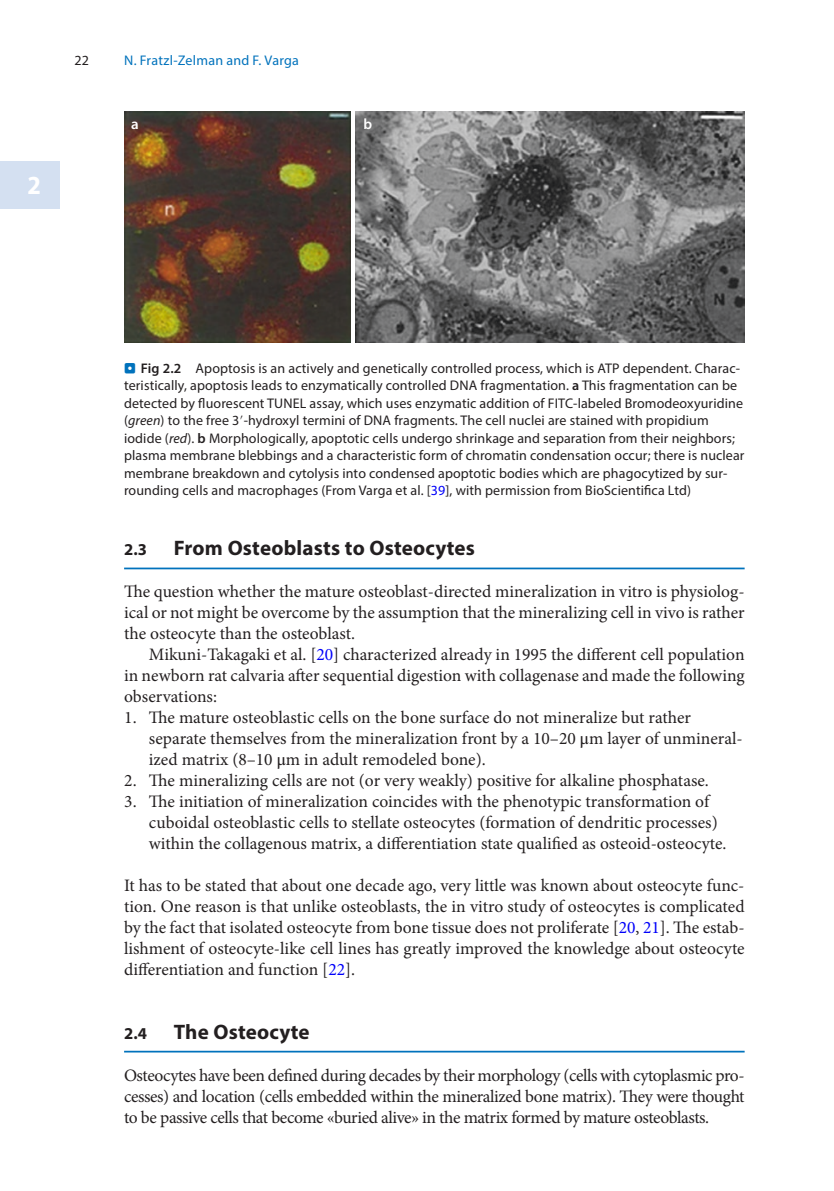
<style>
.page{position:relative;width:834px;height:1191px;background:#fff}
.page>*{position:absolute;margin:0;border:0;box-sizing:border-box;transform-origin:0 0}
.t1{font:700 semi-condensed 26.25px "Stngnh Myriad Pro";color:#fff}
.t2{font:700 21px "Qcdbpn Myriad Pro";letter-spacing:.01em;color:#231f20}
.t3{font:17.5px/21px "Qjcnqt Minion Pro";color:#231f20;text-align:justify}
.t4{font:700 16.62px "Qcdbpn Myriad Pro";color:#231f20}
.t5{font:600 14.88px "Rxysdy Myriad Pro";color:#fff}
.t6{font:14px/17.5px "Qqhbqd Myriad Pro";letter-spacing:.01em;color:#231f20}
.t7{font:14px "Jtdgkw Myriad Pro";letter-spacing:.015em;color:#0072bc}
.s1{font-family:"Fyfpch Blik Buttons";color:#0072bc}
.s2{font-family:"Kfvgvl Myriad Pro";font-weight:600}
.s3{font-family:"Lkjfss Myriad Pro";font-style:italic}
.s4{font-family:"Wpsjdk STIX General"}
.s5{color:#0000fa}
</style>
<div class="page">
<div style="left:0;top:161px;width:60px;height:48px;background:#d4e0f1"></div>
<hr style="left:124px;top:567px;width:620px;height:2px;background:#0072bc">
<hr style="left:124px;top:1050px;width:620px;height:2px;background:#0072bc">
<img style="left:124px;top:111px;width:226px;height:231px">
<img style="left:355px;top:111px;width:389px;height:231px">
<p class="t6" style="left:74px;top:51px;width:16px">22</p>
<h1 class="t1" style="left:27px;top:170px;width:15px">2</h1>
<p class="t7" style="left:124px;top:51px;width:176px">N. Fratzl-Zelman and F. Varga</p>
<p class="t5" style="left:131px;top:116px;width:9px">a</p>
<p class="t5" style="left:363px;top:116px;width:10px">b</p>
<p class="t6" style="left:124px;top:359px;width:622px"><span class="s1">..</span> <span class="s2">Fig 2.2</span> Apoptosis is an actively and genetically controlled process, which is ATP dependent. Charac&shy;teristically, apoptosis leads to enzymatically controlled DNA fragmentation. <span class="s2">a</span> This fragmentation can be detected by fluorescent TUNEL assay, which uses enzymatic addition of FITC-labeled Bromodeoxyuridine (<span class="s3">green</span>) to the free 3<span class="s4">′</span>-hydroxyl termini of DNA fragments. The cell nuclei are stained with propidium iodide (<span class="s3">red</span>). <span class="s2">b</span> Morphologically, apoptotic cells undergo shrinkage and separation from their neighbors; plasma membrane blebbings and a characteristic form of chromatin condensation occur; there is nuclear membrane breakdown and cytolysis into condensed apoptotic bodies which are phagocytized by sur&shy;rounding cells and macrophages (From Varga et al. [<span class="s5">39</span>], with permission from BioScientifica Ltd)</p>
<p class="t4" style="left:124px;top:539px;width:25px">2.3</p>
<p class="t2" style="left:174px;top:534px;width:303px">From Osteoblasts to Osteocytes</p>
<p class="t3" style="left:124px;top:581px;width:622px">The question whether the mature osteoblast-directed mineralization in vitro is physiolog&shy;ical or not might be overcome by the assumption that the mineralizing cell in vivo is rather the osteocyte than the osteoblast.</p>
<p class="t3" style="left:124px;top:644px;width:622px;text-indent:25px">Mikuni-Takagaki et al. [<span class="s5">20</span>] characterized already in 1995 the different cell population in newborn rat calvaria after sequential digestion with collagenase and made the following observations:</p>
<p class="t3" style="left:149px;top:707px;width:595px;text-align:left;text-indent:-25px">1. The mature osteoblastic cells on the bone surface do not mineralize but rather separate themselves from the mineralization front by a 10–20 <span class="s4">μ</span>m layer of unmineral&shy;ized matrix (8–10 <span class="s4">μ</span>m in adult remodeled bone).</p>
<p class="t3" style="left:124px;top:770px;width:586px">2. The mineralizing cells are not (or very weakly) positive for alkaline phosphatase.</p>
<p class="t3" style="left:149px;top:791px;width:579px;text-align:left;text-indent:-25px">3. The initiation of mineralization coincides with the phenotypic transformation of cuboidal osteoblastic cells to stellate osteocytes (formation of dendritic processes) within the collagenous matrix, a differentiation state qualified as osteoid-osteocyte.</p>
<p class="t3" style="left:124px;top:875px;width:622px">It has to be stated that about one decade ago, very little was known about osteocyte func&shy;tion. One reason is that unlike osteoblasts, the in vitro study of osteocytes is complicated by the fact that isolated osteocyte from bone tissue does not proliferate [<span class="s5">20</span>, <span class="s5">21</span>]. The estab&shy;lishment of osteocyte-like cell lines has greatly improved the knowledge about osteocyte differentiation and function [<span class="s5">22</span>].</p>
<p class="t4" style="left:124px;top:1022px;width:25px">2.4</p>
<p class="t2" style="left:174px;top:1017px;width:137px">The Osteocyte</p>
<p class="t3" style="left:124px;top:1064px;width:622px">Osteocytes have been defined during decades by their morphology (cells with cytoplasmic pro&shy;cesses) and location (cells embedded within the mineralized bone matrix). They were thought to be passive cells that become «buried alive» in the matrix formed by mature osteoblasts.</p>
</div>
